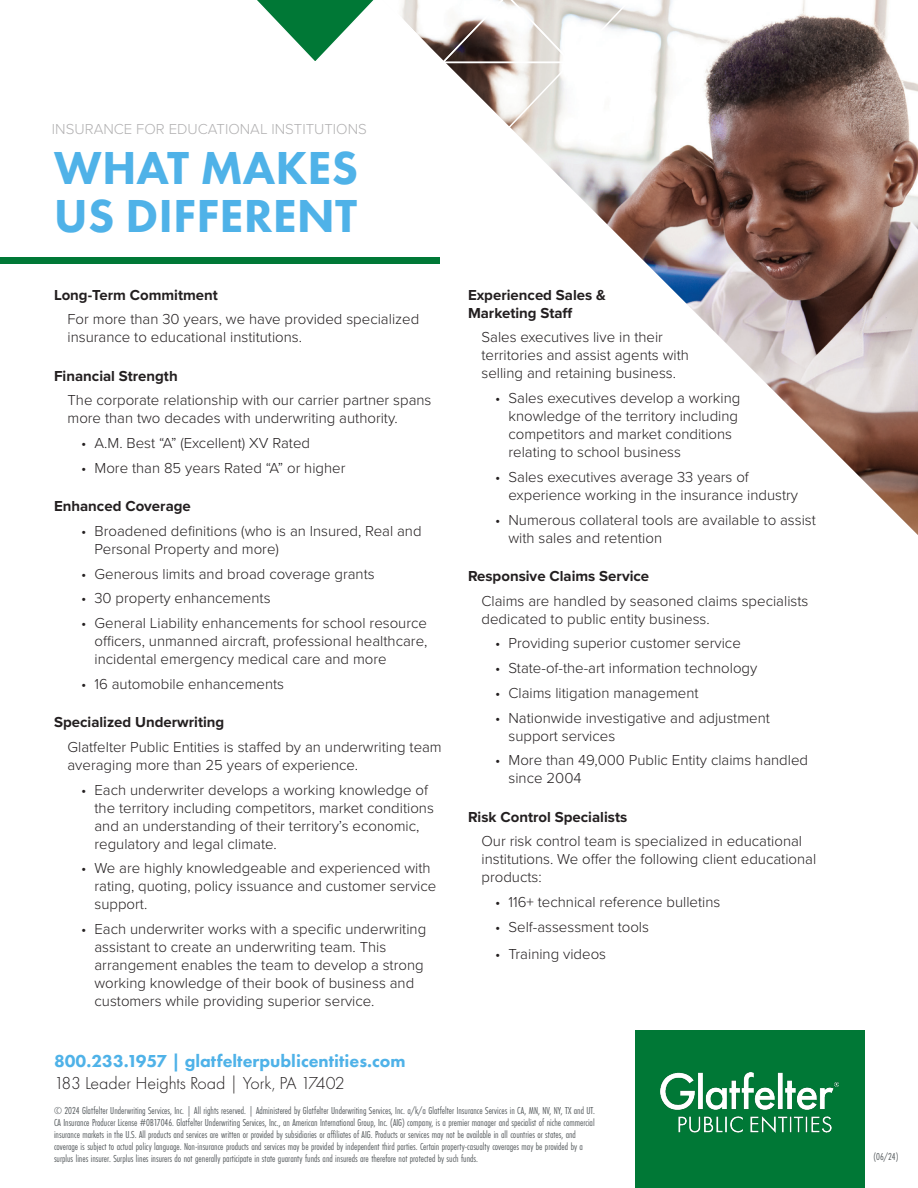
<style>
.page{position:relative;width:918px;height:1188px;background:#fff}
.page>*{position:absolute;margin:0;border:0;box-sizing:border-box;transform-origin:0 0}
.t1{font:800 48px/48px "Futura PT";color:#4fb2e8}
.t2{font:800 18px "Futura PT";color:#4fb2e8}
.t3{font:300 18px "Futura PT";color:#231f20}
.t4{font:300 15px/18px "Proxima Nova";color:#231f20}
.t5{font:700 15px/18px "Proxima Nova";color:#231f20}
.t6{font:300 15px "Proxima Nova";color:#b2b1b2}
.t7{font:10.5px/12px "Futura PT Cond";color:#52575a}
</style>
<div class="page">
<img style="left:515px;top:0;width:403px;height:535px">
<div style="left:0;top:257px;width:440px;height:7px;background:#007836"></div>
<svg style="left:257px;top:0;width:381px;height:132px"></svg>
<div style="left:635px;top:1030px;width:230px;height:158px;background:#007836"></div>
<img style="left:661px;top:1072px;width:178px;height:60px">
<p class="t6" style="left:52px;top:118px;width:317px">INSURANCE FOR EDUCATIONAL INSTITUTIONS</p>
<p class="t1" style="left:54px;top:143px;width:306px">WHAT MAKES<br>US DIFFERENT</p>
<p class="t5" style="left:54px;top:286px;width:165px">Long-Term Commitment</p>
<p class="t4" style="left:68px;top:310px;width:353px">For more than 30 years, we have provided specialized insurance to educational institutions.</p>
<p class="t5" style="left:54px;top:367px;width:125px">Financial Strength</p>
<p class="t4" style="left:68px;top:391px;width:366px">The corporate relationship with our carrier partner spans more than two decades with underwriting authority.</p>
<p class="t4" style="left:81px;top:433px;width:231px">• A.M. Best “A” (Excellent) XV Rated</p>
<p class="t4" style="left:81px;top:458px;width:266px">• More than 85 years Rated “A” or higher</p>
<p class="t5" style="left:54px;top:498px;width:138px">Enhanced Coverage</p>
<p class="t4" style="left:94px;top:521px;width:329px;text-indent:-14px">• Broadened definitions (who is an Insured, Real and<br>Personal Property and more)</p>
<p class="t4" style="left:81px;top:564px;width:295px">• Generous limits and broad coverage grants</p>
<p class="t4" style="left:81px;top:589px;width:191px">• 30 property enhancements</p>
<p class="t4" style="left:94px;top:613px;width:334px;text-align:justify;text-indent:-14px">• General Liability enhancements for school resource officers, unmanned aircraft, professional healthcare, incidental emergency medical care and more</p>
<p class="t4" style="left:81px;top:674px;width:205px">• 16 automobile enhancements</p>
<p class="t5" style="left:54px;top:714px;width:172px">Specialized Underwriting</p>
<p class="t4" style="left:68px;top:737px;width:376px">Glatfelter Public Entities is staffed by an underwriting team averaging more than 25 years of experience.</p>
<p class="t4" style="left:94px;top:780px;width:341px;text-indent:-14px">• Each underwriter develops a working knowledge of the territory including competitors, market conditions and an understanding of their territory’s economic, regulatory and legal climate.</p>
<p class="t4" style="left:94px;top:859px;width:343px;text-indent:-14px">• We are highly knowledgeable and experienced with rating, quoting, policy issuance and customer service support.</p>
<p class="t4" style="left:94px;top:919px;width:333px;text-indent:-14px">• Each underwriter works with a specific underwriting assistant to create an underwriting team. This arrangement enables the team to develop a strong working knowledge of their book of business and customers while providing superior service.</p>
<p class="t5" style="left:468px;top:286px;width:139px">Experienced Sales &amp;<br>Marketing Staff</p>
<p class="t4" style="left:482px;top:328px;width:209px">Sales executives live in their territories and assist agents with selling and retaining business.</p>
<p class="t4" style="left:508px;top:388px;width:233px;text-indent:-14px">• Sales executives develop a working knowledge of the territory including competitors and market conditions relating to school business</p>
<p class="t4" style="left:508px;top:467px;width:291px;text-indent:-14px">• Sales executives average 33 years of experience working in the insurance industry</p>
<p class="t4" style="left:508px;top:510px;width:309px;text-indent:-14px">• Numerous collateral tools are available to assist with sales and retention</p>
<p class="t5" style="left:468px;top:568px;width:183px">Responsive Claims Service</p>
<p class="t4" style="left:482px;top:591px;width:328px">Claims are handled by seasoned claims specialists dedicated to public entity business.</p>
<p class="t4" style="left:495px;top:634px;width:247px">• Providing superior customer service</p>
<p class="t4" style="left:495px;top:658px;width:264px">• State-of-the-art information technology</p>
<p class="t4" style="left:495px;top:683px;width:205px">• Claims litigation management</p>
<p class="t4" style="left:508px;top:708px;width:263px;text-indent:-14px">• Nationwide investigative and adjustment support services</p>
<p class="t4" style="left:508px;top:751px;width:301px;text-indent:-14px">• More than 49,000 Public Entity claims handled since 2004</p>
<p class="t5" style="left:468px;top:808px;width:161px">Risk Control Specialists</p>
<p class="t4" style="left:482px;top:832px;width:336px">Our risk control team is specialized in educational institutions. We offer the following client educational products:</p>
<p class="t4" style="left:495px;top:892px;width:227px">• 116+ technical reference bulletins</p>
<p class="t4" style="left:495px;top:917px;width:156px">• Self-assessment tools</p>
<p class="t4" style="left:495px;top:944px;width:113px">• Training videos</p>
<p class="t2" style="left:54px;top:1050px;width:353px">800.233.1957 | glatfelterpublicentities.com</p>
<p class="t3" style="left:54px;top:1073px;width:292px">183 Leader Heights Road | York, PA 17402</p>
<p class="t7" style="left:54px;top:1105px;width:543px">© 2024 Glatfelter Underwriting Services, Inc. | All rights reserved. | Administered by Glatfelter Underwriting Services, Inc. a/k/a Glatfelter Insurance Services in CA, MN, NV, NY, TX and UT.<br>CA Insurance Producer License #0B17046. Glatfelter Underwriting Services, Inc., an American International Group, Inc. (AIG) company, is a premier manager and specialist of niche commercial insurance markets in the U.S. All products and services are written or provided by subsidiaries or affiliates of AIG. Products or services may not be available in all countries or states, and coverage is subject to actual policy language. Non-insurance products and services may be provided by independent third parties. Certain property-casualty coverages may be provided by a surplus lines insurer. Surplus lines insurers do not generally participate in state guaranty funds and insureds are therefore not protected by such funds.</p>
<p class="t7" style="left:873px;top:1151px;width:27px">(06/24)</p>
</div>
